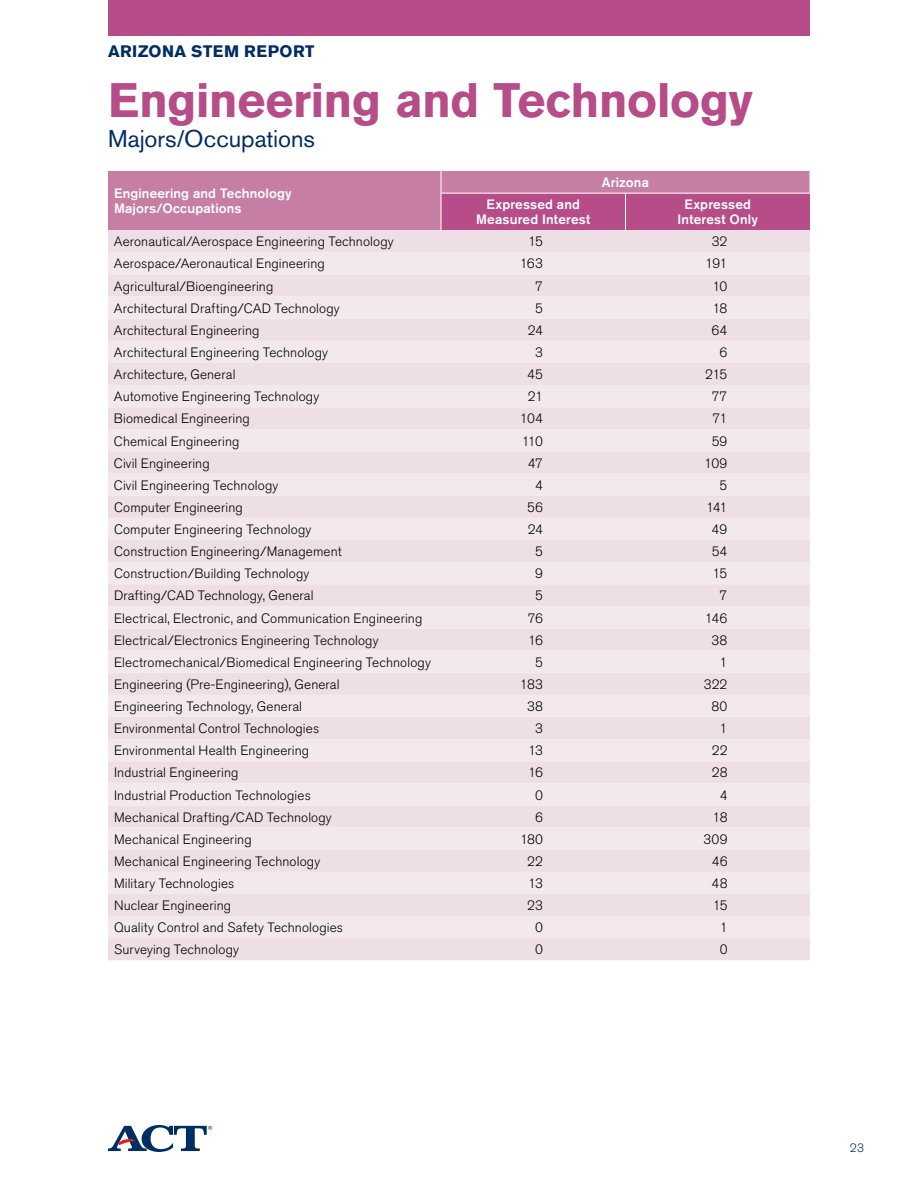
<style>
.page{position:relative;width:918px;height:1188px;background:#fff}
.page>*{position:absolute;margin:0;border:0;box-sizing:border-box;transform-origin:0 0}
.t1{font:700 48px "Akzidenz Grotesk Std";letter-spacing:-.01em;color:#b64c88}
.t2{font:24px "Akzidenz Grotesk Std";letter-spacing:-.005em;color:#002d62}
.t3{font:700 16.5px "Akzidenz Grotesk Std";letter-spacing:.025em;color:#002d62}
.t4{font:300 13.5px "Akzidenz Grotesk Std";letter-spacing:.01em;color:#000}
.t5{font:500 13.5px/15px "Akzidenz Grotesk Std";letter-spacing:.01em;color:#fff;text-align:center}
.t6{font:300 12px "Akzidenz Grotesk Std";color:#002d62}
</style>
<div class="page">
<svg style="left:108px;top:1125px;width:104px;height:27px"></svg>
<div style="left:108px;top:0;width:702px;height:36px;background:#b64c88"></div>
<div style="left:108px;top:230px;width:702px;height:730px;background:#eedee6"></div>
<svg style="left:108px;top:252px;width:702px;height:686px;background:#f0e3e9"></svg>
<svg style="left:108px;top:171px;width:702px;height:59px;background:#c16e9b"></svg>
<hr style="left:441px;top:193px;width:1px;height:37px;background:#fff">
<hr style="left:441px;top:193px;width:185px;height:1px;background:#fff">
<hr style="left:626px;top:193px;width:184px;height:1px;background:#fff">
<p class="t3" style="left:108px;top:42px;width:197px">Arizona STEM Report</p>
<h1 class="t1" style="left:108px;top:73px;width:646px">Engineering and Technology</h1>
<h2 class="t2" style="left:108px;top:124px;width:208px">Majors/Occupations</h2>
<p class="t5" style="left:114px;top:186px;width:179px;text-align:left">Engineering and Technology<br>Majors/Occupations</p>
<p class="t5" style="left:602px;top:175px;width:48px">Arizona</p>
<p class="t5" style="left:476px;top:197px;width:116px">Expressed and<br>Measured Interest</p>
<p class="t5" style="left:678px;top:197px;width:82px">Expressed<br>Interest Only</p>
<p class="t4" style="left:114px;top:234px;width:281px">Aeronautical/Aerospace Engineering Technology</p>
<p class="t4" style="left:528px;top:234px;width:16px">15</p>
<p class="t4" style="left:712px;top:234px;width:17px">32</p>
<p class="t4" style="left:114px;top:256px;width:212px">Aerospace/Aeronautical Engineering</p>
<p class="t4" style="left:520px;top:256px;width:25px">163</p>
<p class="t4" style="left:705px;top:256px;width:24px">191</p>
<p class="t4" style="left:114px;top:278px;width:161px">Agricultural/Bioengineering</p>
<p class="t4" style="left:535px;top:278px;width:9px">7</p>
<p class="t4" style="left:712px;top:278px;width:17px">10</p>
<p class="t4" style="left:114px;top:301px;width:227px">Architectural Drafting/CAD Technology</p>
<p class="t4" style="left:535px;top:301px;width:9px">5</p>
<p class="t4" style="left:713px;top:301px;width:16px">18</p>
<p class="t4" style="left:114px;top:323px;width:147px">Architectural Engineering</p>
<p class="t4" style="left:528px;top:323px;width:17px">24</p>
<p class="t4" style="left:712px;top:323px;width:17px">64</p>
<p class="t4" style="left:114px;top:345px;width:216px">Architectural Engineering Technology</p>
<p class="t4" style="left:535px;top:345px;width:9px">3</p>
<p class="t4" style="left:720px;top:345px;width:9px">6</p>
<p class="t4" style="left:114px;top:367px;width:123px">Architecture, General</p>
<p class="t4" style="left:527px;top:367px;width:17px">45</p>
<p class="t4" style="left:705px;top:367px;width:24px">215</p>
<p class="t4" style="left:114px;top:389px;width:207px">Automotive Engineering Technology</p>
<p class="t4" style="left:528px;top:389px;width:17px">21</p>
<p class="t4" style="left:712px;top:389px;width:17px">77</p>
<p class="t4" style="left:114px;top:411px;width:137px">Biomedical Engineering</p>
<p class="t4" style="left:520px;top:411px;width:25px">104</p>
<p class="t4" style="left:713px;top:411px;width:16px">71</p>
<p class="t4" style="left:114px;top:433px;width:127px">Chemical Engineering</p>
<p class="t4" style="left:522px;top:433px;width:23px">110</p>
<p class="t4" style="left:712px;top:433px;width:17px">59</p>
<p class="t4" style="left:114px;top:455px;width:97px">Civil Engineering</p>
<p class="t4" style="left:528px;top:455px;width:17px">47</p>
<p class="t4" style="left:704px;top:455px;width:25px">109</p>
<p class="t4" style="left:114px;top:478px;width:166px">Civil Engineering Technology</p>
<p class="t4" style="left:535px;top:478px;width:9px">4</p>
<p class="t4" style="left:720px;top:478px;width:9px">5</p>
<p class="t4" style="left:114px;top:500px;width:130px">Computer Engineering</p>
<p class="t4" style="left:527px;top:500px;width:17px">56</p>
<p class="t4" style="left:706px;top:500px;width:23px">141</p>
<p class="t4" style="left:114px;top:522px;width:199px">Computer Engineering Technology</p>
<p class="t4" style="left:528px;top:522px;width:17px">24</p>
<p class="t4" style="left:712px;top:522px;width:17px">49</p>
<p class="t4" style="left:114px;top:544px;width:229px">Construction Engineering/Management</p>
<p class="t4" style="left:535px;top:544px;width:9px">5</p>
<p class="t4" style="left:712px;top:544px;width:17px">54</p>
<p class="t4" style="left:114px;top:566px;width:197px">Construction/Building Technology</p>
<p class="t4" style="left:535px;top:566px;width:9px">9</p>
<p class="t4" style="left:713px;top:566px;width:16px">15</p>
<p class="t4" style="left:114px;top:588px;width:201px">Drafting/CAD Technology, General</p>
<p class="t4" style="left:535px;top:588px;width:9px">5</p>
<p class="t4" style="left:720px;top:588px;width:9px">7</p>
<p class="t4" style="left:114px;top:610px;width:310px">Electrical, Electronic, and Communication Engineering</p>
<p class="t4" style="left:528px;top:610px;width:17px">76</p>
<p class="t4" style="left:705px;top:610px;width:24px">146</p>
<p class="t4" style="left:114px;top:632px;width:266px">Electrical/Electronics Engineering Technology</p>
<p class="t4" style="left:528px;top:632px;width:16px">16</p>
<p class="t4" style="left:712px;top:632px;width:17px">38</p>
<p class="t4" style="left:114px;top:655px;width:318px">Electromechanical/Biomedical Engineering Technology</p>
<p class="t4" style="left:535px;top:655px;width:9px">5</p>
<p class="t4" style="left:720px;top:655px;width:9px">1</p>
<p class="t4" style="left:114px;top:677px;width:227px">Engineering (Pre-Engineering), General</p>
<p class="t4" style="left:520px;top:677px;width:25px">183</p>
<p class="t4" style="left:704px;top:677px;width:25px">322</p>
<p class="t4" style="left:114px;top:699px;width:190px">Engineering Technology, General</p>
<p class="t4" style="left:527px;top:699px;width:17px">38</p>
<p class="t4" style="left:712px;top:699px;width:17px">80</p>
<p class="t4" style="left:114px;top:721px;width:207px">Environmental Control Technologies</p>
<p class="t4" style="left:535px;top:721px;width:9px">3</p>
<p class="t4" style="left:720px;top:721px;width:9px">1</p>
<p class="t4" style="left:114px;top:743px;width:197px">Environmental Health Engineering</p>
<p class="t4" style="left:528px;top:743px;width:16px">13</p>
<p class="t4" style="left:712px;top:743px;width:17px">22</p>
<p class="t4" style="left:114px;top:765px;width:126px">I ndustrial Engineering</p>
<p class="t4" style="left:528px;top:765px;width:16px">16</p>
<p class="t4" style="left:712px;top:765px;width:17px">28</p>
<p class="t4" style="left:114px;top:787px;width:198px">I ndustrial Production Technologies</p>
<p class="t4" style="left:535px;top:787px;width:9px">0</p>
<p class="t4" style="left:720px;top:787px;width:9px">4</p>
<p class="t4" style="left:114px;top:809px;width:219px">Mechanical Drafting/CAD Technology</p>
<p class="t4" style="left:535px;top:809px;width:9px">6</p>
<p class="t4" style="left:713px;top:809px;width:16px">18</p>
<p class="t4" style="left:114px;top:832px;width:139px">Mechanical Engineering</p>
<p class="t4" style="left:520px;top:832px;width:25px">180</p>
<p class="t4" style="left:704px;top:832px;width:26px">309</p>
<p class="t4" style="left:114px;top:854px;width:208px">Mechanical Engineering Technology</p>
<p class="t4" style="left:527px;top:854px;width:17px">22</p>
<p class="t4" style="left:712px;top:854px;width:17px">46</p>
<p class="t4" style="left:114px;top:876px;width:122px">Military Technologies</p>
<p class="t4" style="left:528px;top:876px;width:16px">13</p>
<p class="t4" style="left:712px;top:876px;width:18px">48</p>
<p class="t4" style="left:114px;top:898px;width:119px">N uclear Engineering</p>
<p class="t4" style="left:527px;top:898px;width:17px">23</p>
<p class="t4" style="left:713px;top:898px;width:16px">15</p>
<p class="t4" style="left:114px;top:920px;width:231px">Quality Control and Safety Technologies</p>
<p class="t4" style="left:535px;top:920px;width:9px">0</p>
<p class="t4" style="left:720px;top:920px;width:9px">1</p>
<p class="t4" style="left:114px;top:942px;width:126px">Surveying Technology</p>
<p class="t4" style="left:535px;top:942px;width:9px">0</p>
<p class="t4" style="left:720px;top:942px;width:9px">0</p>
<p class="t6" style="left:850px;top:1141px;width:16px">23</p>
</div>
